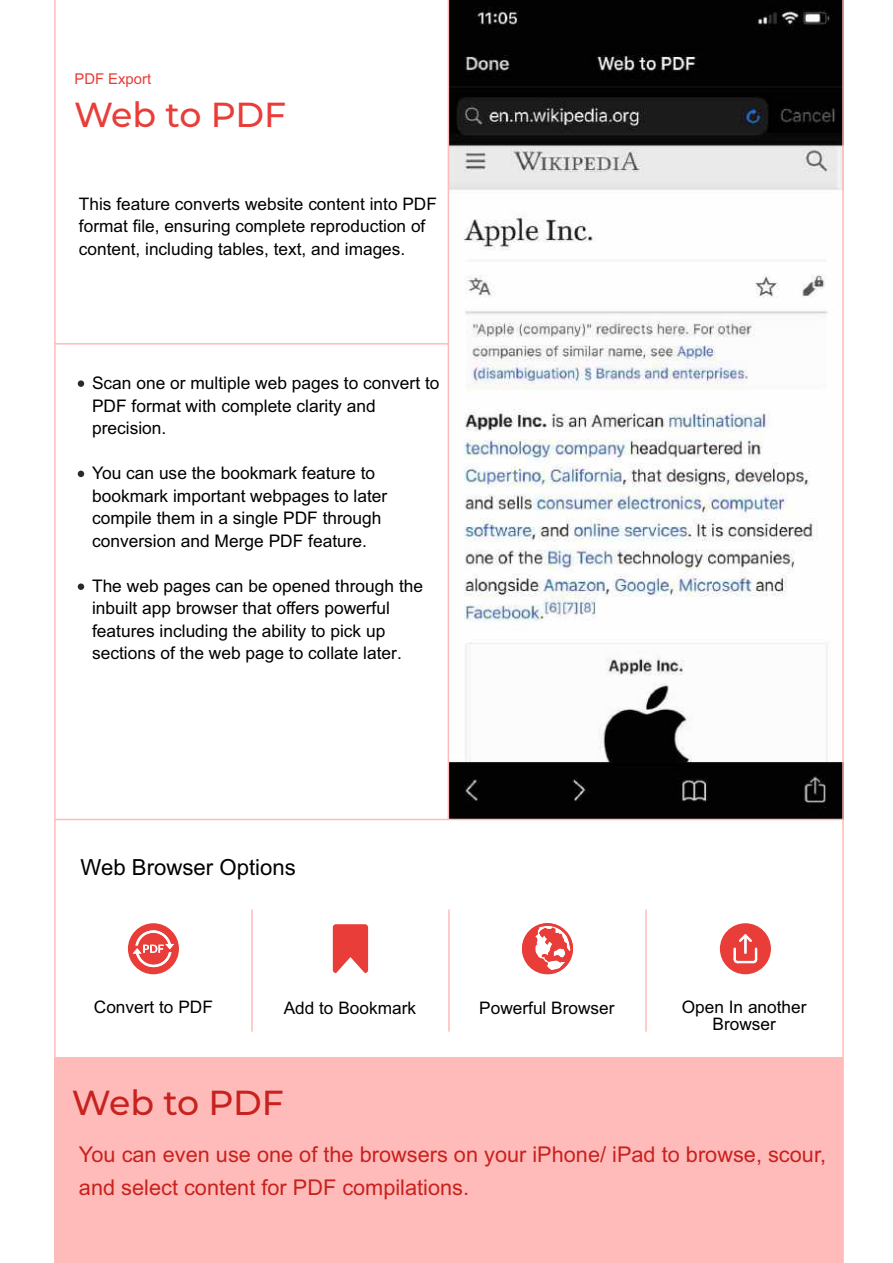
<style>
.page{position:relative;width:893px;height:1263px;background:#fff}
.page>*{position:absolute;margin:0;border:0;box-sizing:border-box;transform-origin:0 0}
.t1{font:500 34.65px "Montserrat";letter-spacing:-.01em;color:#e83d38}
.t2{font:500 34.65px "Montserrat";letter-spacing:-.01em;color:#c7221e}
.t3{font:22.2px "Arial";color:#000}
.t4{font:21.75px/33px "Arial";color:#c7221e}
.t5{font:17.4px/22.5px "Arial";color:#000}
.t6{font:17.25px/22.5px "Arial";color:#000}
.t7{font:14.85px "Arial";color:#e83d38}
</style>
<div class="page">
<img style="left:449px;top:0;width:393px;height:819px">
<hr style="left:54px;top:819px;width:790px;height:1px;background:#ffbbba">
<hr style="left:54px;top:343px;width:394px;height:2px;background:#ffbbba">
<hr style="left:842px;top:0;width:2px;height:1263px;background:#ffbbba">
<hr style="left:448px;top:0;width:1px;height:819px;background:#ffbbba">
<hr style="left:251px;top:909px;width:2px;height:123px;background:#ffbbba">
<hr style="left:448px;top:909px;width:2px;height:123px;background:#ffbbba">
<hr style="left:645px;top:909px;width:2px;height:123px;background:#ffbbba">
<hr style="left:54px;top:0;width:2px;height:1263px;background:#ffbbba">
<div style="left:55px;top:1058px;width:788px;height:205px;background:#ffbbba"></div>
<div style="left:720px;top:923px;width:51px;height:51px;background:#e83d38;border-radius:50%"></div>
<svg style="left:733px;top:934px;width:25px;height:30px"></svg>
<svg style="left:522px;top:923px;width:51px;height:51px"></svg>
<div style="left:128px;top:923px;width:51px;height:51px;background:#e83d38;border-radius:50%"></div>
<svg style="left:133px;top:930px;width:41px;height:37px"></svg>
<div style="left:333px;top:924px;width:35px;height:49px;background:#e83d38;border-radius:3px"></div>
<div style="left:78px;top:380px;width:6px;height:7px;background:#2b2a29;border-radius:50%"></div>
<svg style="left:78px;top:471px;width:6px;height:6px"></svg>
<div style="left:78px;top:583px;width:6px;height:7px;background:#2b2a29;border-radius:50%"></div>
<p class="t7" style="left:74px;top:73px;width:78px">PDF Export</p>
<h1 class="t1" style="left:74px;top:93px;width:214px">Web to PDF</h1>
<p class="t6" style="left:79px;top:194px;width:359px">This feature converts website content into PDF format file, ensuring complete reproduction of content, including tables, text, and images.</p>
<p class="t5" style="left:92px;top:374px;width:349px">Scan one or multiple web pages to convert to<br>PDF format with complete clarity and precision.</p>
<p class="t5" style="left:92px;top:464px;width:297px">You can use the bookmark feature to bookmark important webpages to later compile them in a single PDF through conversion and Merge PDF feature.</p>
<p class="t5" style="left:92px;top:576px;width:333px">The web pages can be opened through the inbuilt app browser that offers powerful features including the ability to pick up sections of the web page to collate later.</p>
<p class="t3" style="left:81px;top:858px;width:217px">Web Browser Options</p>
<p class="t6" style="left:94px;top:997px;width:120px">Convert to PDF</p>
<p class="t6" style="left:682px;top:1000px;width:126px;line-height:16.8px;text-align:center">Open In another<br>Browser</p>
<p class="t6" style="left:284px;top:998px;width:134px">Add to Bookmark</p>
<p class="t6" style="left:479px;top:998px;width:137px">Powerful Browser</p>
<h1 class="t2" style="left:72px;top:1081px;width:214px">Web to PDF</h1>
<p class="t4" style="left:79px;top:1140px;width:749px">You can even use one of the browsers on your iPhone/ iPad to browse, scour, and select content for PDF compilations.</p>
</div>
